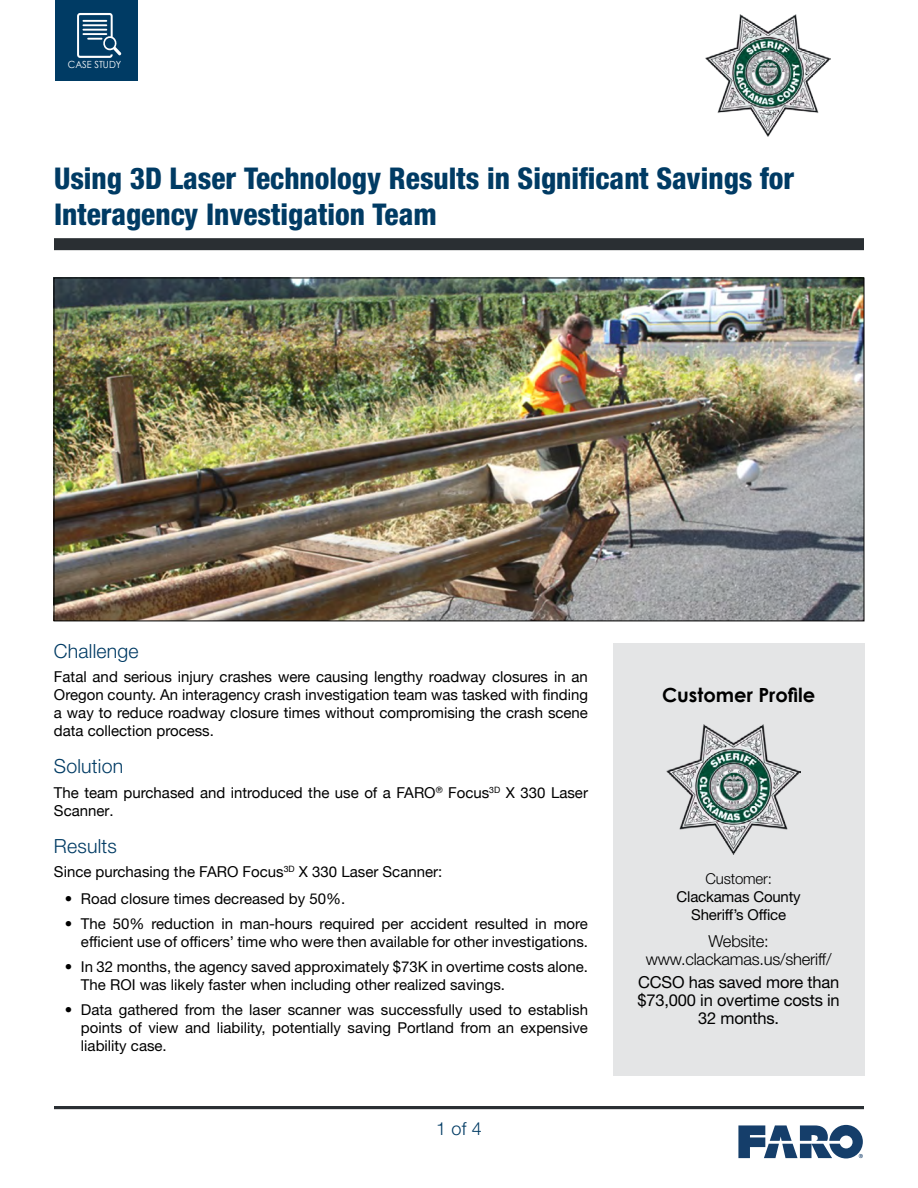
<style>
.page{position:relative;width:918px;height:1188px;background:#fff}
.page>*{position:absolute;margin:0;border:0;box-sizing:border-box;transform-origin:0 0}
.t1{font:800 condensed 30px/36px "Helvetica Neue";color:#003b64}
.t2{font:300 19.5px "Helvetica Neue";letter-spacing:.01em;color:#003b64}
.t3{font:700 19.5px "Century Gothic";color:#000}
.t4{font:300 18px "Helvetica Neue";color:#003b64}
.t5{font:16.5px/18px "Helvetica Neue";letter-spacing:-.01em;color:#000;text-align:center}
.t6{font:300 16.5px/18px "Helvetica Neue";letter-spacing:-.01em;color:#000;text-align:center}
.t7{font:15px/18px "Helvetica Neue";color:#000;text-align:right}
.t8{font:15px/18px "Helvetica Neue";color:#000;text-align:justify}
.t9{font:300 15px "Helvetica Neue";letter-spacing:-.01em;color:#000}
.t10{font:9.9px "Century Gothic";color:#fff;scale:.94 1}
.s1{font-style:inherit}
</style>
<div class="page">
<svg style="left:738px;top:1125px;width:125px;height:33px"></svg>
<div style="left:55px;top:0;width:83px;height:81px;background:#003b64"></div>
<div style="left:613px;top:643px;width:251px;height:432px;background:#e4e5e6"></div>
<div style="left:54px;top:238px;width:810px;height:12px;background:#2a2f33"></div>
<hr style="left:54px;top:1106px;width:810px;height:3px;background:#2a2f33">
<img style="left:706px;top:15px;width:124px;height:122px">
<img style="left:56px;top:280px;width:806px;height:339px">
<svg style="left:77px;top:13px;width:44px;height:45px"></svg>
<img style="left:667px;top:724px;width:134px;height:131px">
<p class="t10" style="left:68px;top:58px;width:58px">CASE STUDY</p>
<h1 class="t1" style="left:54px;top:159px;width:742px">Using 3D Laser Technology Results in Significant Savings for<br>Interagency Investigation Team</h1>
<h2 class="t2" style="left:54px;top:640px;width:86px">Challenge</h2>
<p class="t8" style="left:54px;top:669px;width:536px">Fatal and serious injury crashes were causing lengthy roadway closures in an Oregon county. An interagency crash investigation team was tasked with finding a way to reduce roadway closure times without compromising the crash scene data collection process.</p>
<h2 class="t2" style="left:54px;top:754px;width:71px">Solution</h2>
<p class="t8" style="left:54px;top:784px;width:536px">The team purchased and introduced the use of a FARO<sup>®</sup> Focus<sup>3D</sup> X 330 Laser<br>Scanner<span class="s1">.</span></p>
<h2 class="t2" style="left:54px;top:834px;width:64px">Results</h2>
<p class="t8" style="left:54px;top:864px;width:390px">Since purchasing the FARO Focus<sup>3D</sup> X 330 Laser Scanner:</p>
<p class="t7" style="left:65px;top:890px;width:282px">• Road closure times decreased by 50%.</p>
<p class="t7" style="left:65px;top:915px;width:525px">• The 50% reduction in man-hours required per accident resulted in more efficient use of officers’ time who were then available for other investigations.</p>
<p class="t7" style="left:81px;top:957px;width:509px;text-align:left;text-indent:-16px">• In 32 months, the agency saved approximately $73K in overtime costs alone.<br>The ROI was likely faster when including other realized savings.</p>
<p class="t7" style="left:81px;top:1000px;width:509px;text-align:justify;text-indent:-16px">• Data gathered from the laser scanner was successfully used to establish points of view and liability, potentially saving Portland from an expensive liability case.</p>
<p class="t4" style="left:436px;top:1117px;width:47px">1 of 4</p>
<h2 class="t3" style="left:662px;top:683px;width:155px">Customer Profile</h2>
<p class="t9" style="left:706px;top:870px;width:68px">Customer:</p>
<p class="t7" style="left:677px;top:888px;width:126px;text-align:center">Clackamas County<br>Sheriff’s Office</p>
<p class="t6" style="left:646px;top:932px;width:187px">Website: www.clackamas.us/sheriff/</p>
<p class="t5" style="left:638px;top:973px;width:204px">CCSO has saved more than $73,000 in overtime costs in<br>32 months.</p>
</div>
